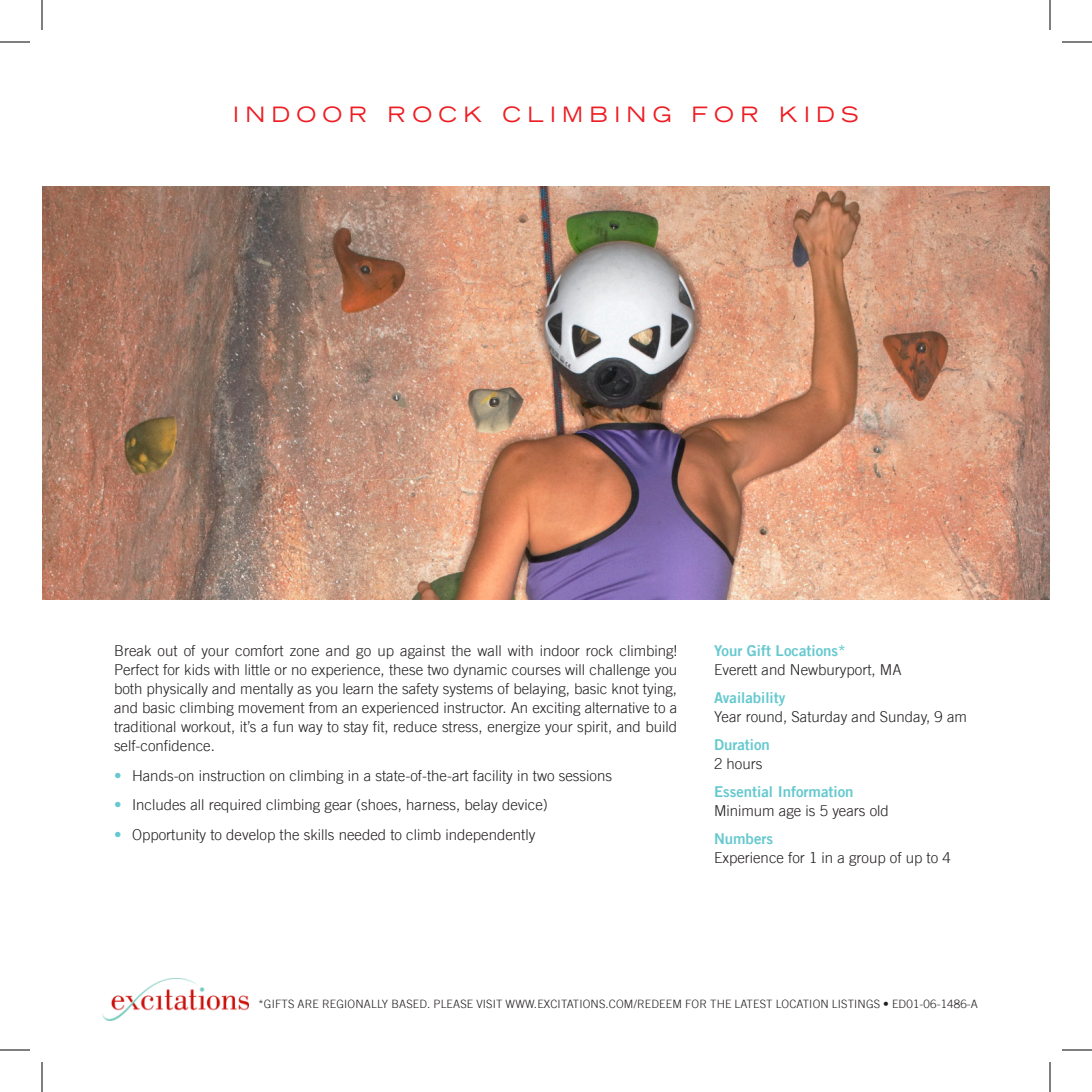
<style>
.page{position:relative;width:1092px;height:1092px;background:#fff}
.page>*{position:absolute;margin:0;border:0;box-sizing:border-box;transform-origin:0 0}
.Head{font:expanded 21px "Trade Gothic LT";letter-spacing:.3em;color:#ee1d23}
.t1{font:300 15px/19px "Trade Gothic LT";color:#231f20}
.t2{font:15px/19px "Trade Gothic LT Bold Two";color:#67c9cf}
.t3{font:300 15px/29.8px "Trade Gothic LT";color:#67c9cf;text-align:justify}
.t4{font:300 11.6px "Trade Gothic LT";letter-spacing:.015em;color:#231f20}
.s1{font-family:"Trade Gothic LT Bold Two";font-weight:400;color:#67c9cf}
.s2{font-family:"Trade Gothic LT";font-weight:300;color:#231f20}
</style>
<div class="page">
<img style="left:102px;top:978px;width:147px;height:42px">
<img style="left:42px;top:186px;width:1008px;height:414px">
<hr style="left:0;top:42px;width:30px;height:1px;background:#000">
<hr style="left:1062px;top:42px;width:30px;height:1px;background:#000">
<hr style="left:0;top:1050px;width:30px;height:1px;background:#000">
<hr style="left:1062px;top:1050px;width:30px;height:1px;background:#000">
<hr style="left:42px;top:0;width:1px;height:30px;background:#000">
<hr style="left:42px;top:1062px;width:1px;height:30px;background:#000">
<hr style="left:1050px;top:0;width:1px;height:30px;background:#000">
<hr style="left:1050px;top:1062px;width:1px;height:30px;background:#000">
<p class="Head" style="left:233px;top:100px;width:627px">INDOOR R OCK CLI MBI NG FOR KI DS</p>
<p class="t1" style="left:114px;top:641px;width:565px;text-align:justify">Break out of your comfort zone and go up against the wall with indoor rock climbing!<br>Perfect for kids with little or no experience, these two dynamic courses will challenge you both physically and mentally as you learn the safety systems of belaying, basic knot tying, and basic climbing movement from an experienced instructor. An exciting alternative to a traditional workout, it’s a fun way to stay fit, reduce stress, energize your spirit, and build self-confidence.</p>
<p class="t1" style="left:132px;top:766px;width:482px">Hands-on instruction on climbing in a state-of-the-art facility in two sessions</p>
<p class="t1" style="left:132px;top:795px;width:417px">Includes all required climbing gear (shoes, harness, belay device)</p>
<p class="t1" style="left:132px;top:825px;width:405px">Opportunity to develop the skills needed to climb independently</p>
<p class="t3" style="left:114px;top:760px;width:9px">• • •</p>
<p class="t1" style="left:714px;top:641px;width:189px"><span class="s1">Your Gift Locations*<br></span>Everett and Newburyport, MA</p>
<p class="t1" style="left:714px;top:688px;width:255px"><span class="s1">Availability<br></span>Year round, Saturday and Sunday, 9 am</p>
<p class="t2" style="left:714px;top:735px;width:57px">Duration<br><span class="s2">2 hours</span></p>
<p class="t1" style="left:714px;top:782px;width:176px"><span class="s1">Essential Information<br></span>Minimum age is 5 years old</p>
<p class="t1" style="left:714px;top:829px;width:238px"><span class="s1">Numbers<br></span>Experience for 1 in a group of up to 4</p>
<p class="t4" style="left:258px;top:997px;width:80px">*Gi fts are regiona</p>
<p class="t4" style="left:371px;top:997px;width:28px">lly base</p>
<p class="t4" style="left:419px;top:997px;width:35px">d. Please</p>
<p class="t4" style="left:476px;top:997px;width:111px">visi t www.exci tations</p>
<p class="t4" style="left:606px;top:997px;width:211px">.com/R EDEEM fo r the latest location</p>
<p class="t4" style="left:832px;top:997px;width:30px">listings</p>
<p class="t4" style="left:883px;top:997px;width:96px">• ED01-06-1486-A</p>
</div>
